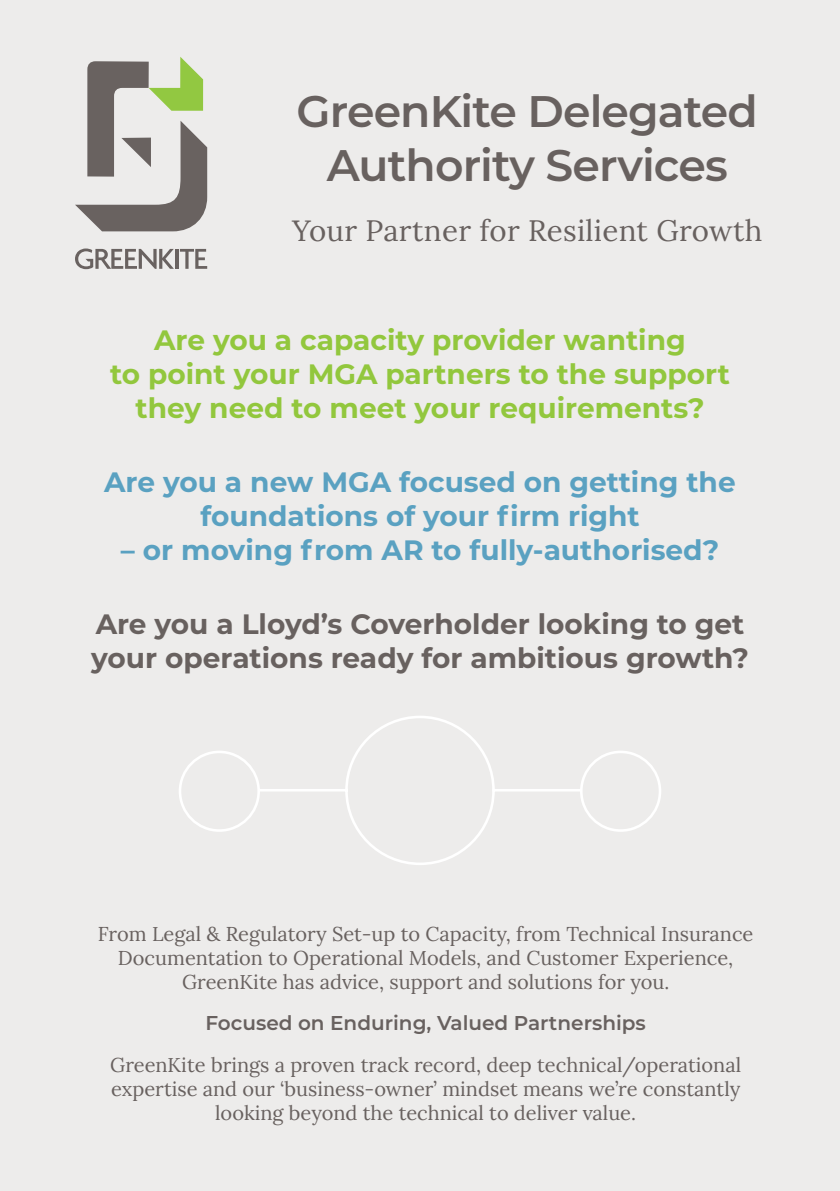
<style>
.page{position:relative;width:840px;height:1191px;background:#fff}
.page>*{position:absolute;margin:0;border:0;box-sizing:border-box;transform-origin:0 0}
.t1{font:600 44.2px/54.6px "Montserrat";letter-spacing:-.02em;color:#68615f;text-align:center}
.t2{font:29.4px "Lora";letter-spacing:.01em;color:#68615f}
.t3{font:700 28px/34px "Montserrat";color:#92c73d;text-align:center}
.t4{font:700 28px/34px "Montserrat";color:#5aa1c1;text-align:center}
.t5{font:700 28px/34px "Montserrat";color:#68615f}
.t6{font:20px/24px "Lora";color:#68615f;text-align:center}
.t7{font:600 20px "Montserrat";color:#68615f}
</style>
<div class="page">
<div style="left:0;top:0;width:839px;height:1191px;background:#edeceb"></div>
<svg style="left:75px;top:57px;width:132px;height:174px"></svg>
<svg style="left:75px;top:248px;width:99px;height:21px"></svg>
<hr style="left:175px;top:249px;width:3px;height:20px;background:#696260">
<svg style="left:180px;top:249px;width:27px;height:20px"></svg>
<svg style="left:179px;top:716px;width:482px;height:149px"></svg>
<h1 class="t1" style="left:296px;top:82px;width:462px">GreenKite Delegated<br>Authority Services</h1>
<h2 class="t2" style="left:292px;top:208px;width:471px">Your Partner for Resilient Growth</h2>
<h3 class="t3" style="left:110px;top:322px;width:621px">Are you a capacity provider wanting<br>to point your MGA partners to the support they need to meet your requirements?</h3>
<h3 class="t4" style="left:104px;top:464px;width:632px">Are you a new MGA focused on getting the foundations of your firm right</h3>
<h3 class="t4" style="left:121px;top:532px;width:599px">– or moving from AR to fully-authorised?</h3>
<h3 class="t5" style="left:91px;top:605px;width:659px">Are you a Lloyd’s Coverholder looking to get your operations ready for ambitious growth?</h3>
<p class="t6" style="left:98px;top:921px;width:656px">From Legal &amp; Regulatory Set-up to Capacity, from Technical Insurance<br>Documentation to Operational Models, and Customer Experience,<br>GreenKite has advice, support and solutions for you.</p>
<p class="t7" style="left:205px;top:1009px;width:442px">Focused on Enduring, Valued Partnerships</p>
<p class="t6" style="left:110px;top:1051px;width:632px">GreenKite brings a proven track record, deep technical/operational expertise and our ‘business-owner’ mindset means we’re constantly looking beyond the technical to deliver value.</p>
</div>
